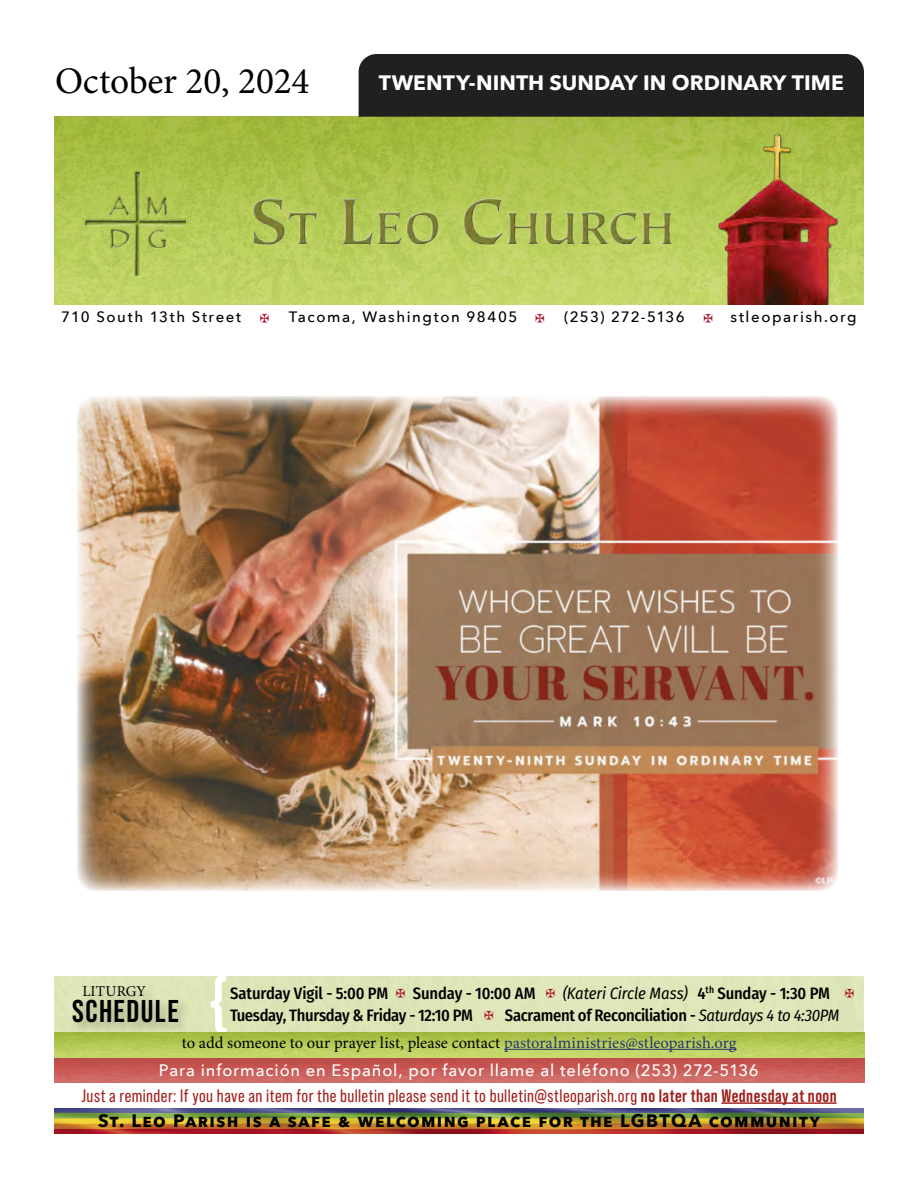
<style>
.page{position:relative;width:918px;height:1188px;background:#fff}
.page>*{position:absolute;margin:0;border:0;box-sizing:border-box;transform-origin:0 0}
.t1{font:37.5px "Minion Pro";letter-spacing:-.005em;color:#000}
.t2{font:700 31.5px "Bebas Neue Pro";letter-spacing:.05em;color:#000}
.t3{font:700 20.85px "Avenir Next";letter-spacing:.005em;color:#fff}
.t4{font:18px "Bebas Neue Pro";letter-spacing:.025em;color:#a01f1b}
.t5{font:700 18px "Avenir Next";letter-spacing:.07em;color:#000}
.t6{font:500 16.5px/22.5px "Fira Sans Condensed";letter-spacing:-.015em;color:#000}
.t7{font:16.5px "Minion Pro";letter-spacing:.005em;color:#000}
.t8{font:500 16.5px "Avenir Next";letter-spacing:.05em;color:#fff}
.t9{font:500 15px "Avenir Next";letter-spacing:.105em;color:#000}
.t10{font:15px "Minion Pro";letter-spacing:.015em;color:#000}
.s1{color:#ac1328}
.s2{font-weight:400;font-style:italic}
.s3{color:#283673}
.s4{font-weight:700}
</style>
<div class="page">
<hr style="left:721px;top:1102px;width:116px;height:2px;background:#a01f1b">
<img style="left:55px;top:1109px;width:809px;height:25px">
<img style="left:54px;top:976px;width:810px;height:107px">
<svg style="left:211px;top:976px;width:15px;height:58px"></svg>
<div style="left:70px;top:983px;width:121px;height:53px;background:#000;opacity:.25"></div>
<hr style="left:504px;top:1049px;width:233px;height:1px;background:#283673">
<img style="left:54px;top:117px;width:810px;height:188px">
<img style="left:716px;top:132px;width:126px;height:173px">
<img style="left:78px;top:169px;width:108px;height:109px">
<div style="left:359px;top:54px;width:505px;height:63px;background:#202020"></div>
<img style="left:239px;top:162px;width:444px;height:102px">
<img style="left:77px;top:396px;width:761px;height:495px">
<h1 class="t1" style="left:55px;top:56px;width:256px">October 20, 2024</h1>
<p class="t3" style="left:379px;top:65px;width:467px">TWENTY-NINTH SUNDAY IN ORDINARY TIME</p>
<p class="t9" style="left:61px;top:304px;width:797px">710 South 13th Street <span class="s1">✠</span> Tacoma, Washington 98405 <span class="s1">✠</span> (253) 272-5136 <span class="s1">✠</span> stleoparish.org</p>
<p class="t6" style="left:230px;top:981px;width:626px">Saturday Vigil - 5:00 PM <span class="s1">✠</span> Sunday - 10:00 AM <span class="s1">✠</span> <span class="s2">(Kateri Circle Mass)</span> 4<sup>th</sup> Sunday - 1:30 PM <span class="s1">✠<br></span>Tuesday, Thursday &amp; Friday - 12:10 PM <span class="s1">✠</span> Sacrament of Reconciliation - <span class="s2">Saturdays 4 to 4:30PM</span></p>
<p class="t7" style="left:182px;top:1031px;width:556px">to add someone to our prayer list, please contact <span class="s3">pastoralministries@stleoparish.org</span></p>
<p class="t10" style="left:82px;top:981px;width:65px">LITURGY</p>
<h2 class="t2" style="left:72px;top:993px;width:108px">SCHEDULE</h2>
<p class="t8" style="left:159px;top:1056px;width:601px">Para información en Español, por favor llame al teléfono (253) 272-5136</p>
<p class="t4" style="left:82px;top:1085px;width:757px">Just a reminder: If you have an item for the bulletin please send it to bulletin@stleoparish.org <span class="s4">no later than Wednesday at noon</span></p>
<p class="t5" style="left:98px;top:1106px;width:723px">St. Leo Parish is a safe &amp; welcoming place for the LGBTQA community</p>
</div>
